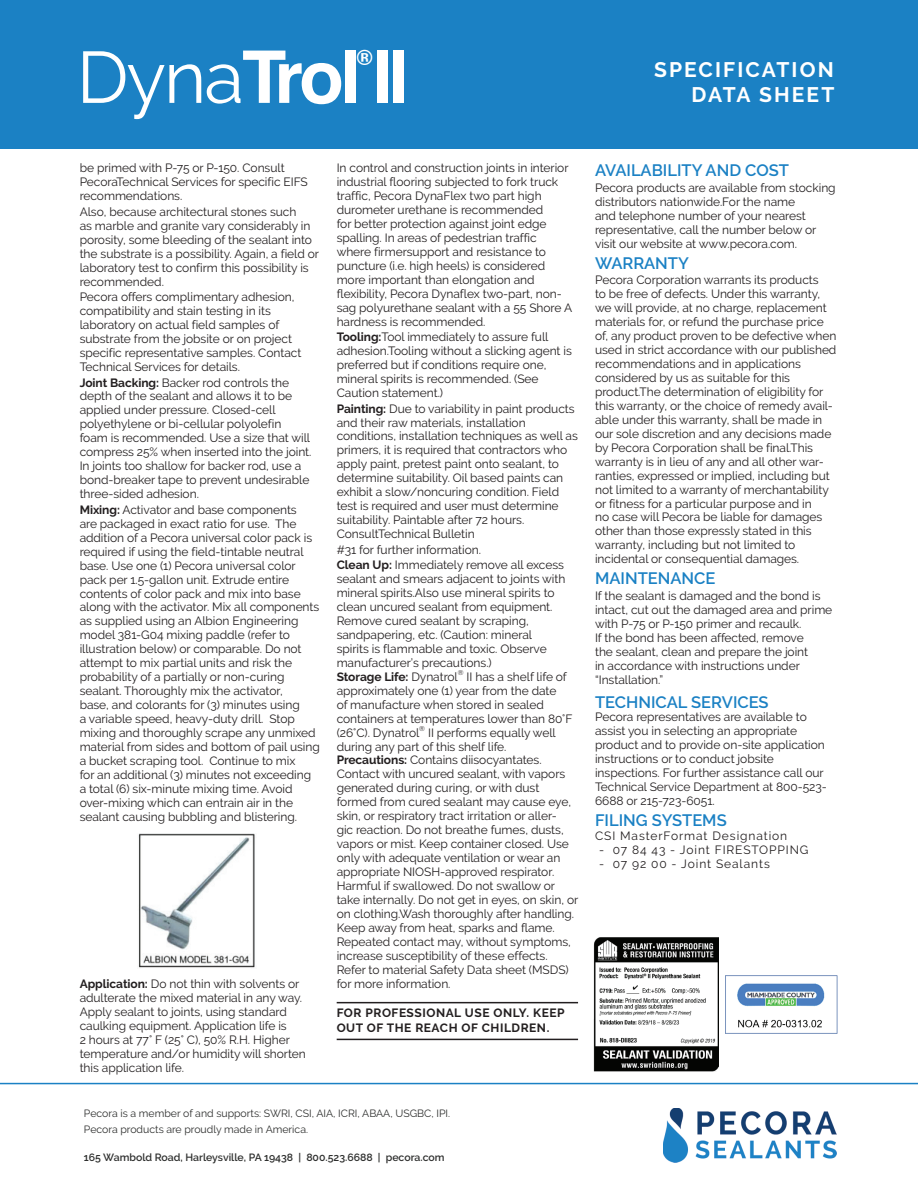
<style>
.page{position:relative;width:918px;height:1188px;background:#fff}
.page>*{position:absolute;margin:0;border:0;box-sizing:border-box;transform-origin:0 0}
.t1{font:700 72.75px "Helvetica";letter-spacing:-.05em;color:#fff}
.t2{font:700 21.15px "Helvetica";color:#fff}
.t3{font:700 21px "Raleway";letter-spacing:.1em;color:#fff}
.t4{font:600 16.5px "Raleway";color:#1b81c4}
.t5{font:12px/14px "Raleway";letter-spacing:-.005em;color:#231f20}
.t6{font:12px "Raleway";letter-spacing:.075em;color:#231f20}
.t7{font:700 12px/15px "Raleway";letter-spacing:.045em;color:#231f20}
.t8{font:10.5px/15.9px "Raleway";color:#2e2f2e}
.t9{font:600 10.5px "Raleway";color:#2e2f2e}
.t10{font:7.05px "Raleway";color:#231f20}
.s1{font-family:"Raleway";font-weight:400}
.s2{font-weight:700}
</style>
<div class="page">
<div style="left:0;top:0;width:918px;height:148px;background:#1b81c4"></div>
<hr style="left:0;top:1083px;width:918px;height:1px;background:#1b81c4">
<img style="left:663px;top:1108px;width:173px;height:54px">
<hr style="left:337px;top:1002px;width:241px;height:1px;background:#231f20">
<hr style="left:337px;top:1039px;width:241px;height:1px;background:#231f20">
<img style="left:593px;top:937px;width:125px;height:135px">
<img style="left:725px;top:975px;width:113px;height:59px">
<img style="left:138px;top:833px;width:117px;height:135px">
<h1 class="t1" style="left:77px;top:19px;width:334px"><span class="s1">Dyna</span>Trol II</h1>
<h2 class="t2" style="left:357px;top:40px;width:17px">®</h2>
<h3 class="t3" style="left:654px;top:58px;width:181px">SPECIFICATION</h3>
<h3 class="t3" style="left:692px;top:83px;width:144px">DATA SHEET</h3>
<p class="t5" style="left:80px;top:161px;width:230px">be primed with P-75 or P-150. Consult<br>PecoraTechnical Services for specific EIFS recommendations.</p>
<p class="t5" style="left:80px;top:205px;width:241px">Also, because architectural stones such<br>as marble and granite vary considerably in porosity, some bleeding of the sealant into the substrate is a possibility. Again, a field or laboratory test to confirm this possibility is recommended.</p>
<p class="t5" style="left:80px;top:290px;width:223px">Pecora offers complimentary adhesion, compatibility and stain testing in its laboratory on actual field samples of substrate from the jobsite or on project specific representative samples. Contact Technical Services for details.</p>
<p class="t5" style="left:80px;top:375px;width:233px"><span class="s2">Joint Backing:</span> Backer rod controls the depth of the sealant and allows it to be applied under pressure. Closed-cell polyethylene or bi-cellular polyolefin foam is recommended. Use a size that will compress 25% when inserted into the joint.<br>In joints too shallow for backer rod, use a bond-breaker tape to prevent undesirable three-sided adhesion.</p>
<p class="t5" style="left:80px;top:503px;width:242px"><span class="s2">Mixing:</span> Activator and base components<br>are packaged in exact ratio for use. The addition of a Pecora universal color pack is required if using the field-tintable neutral base. Use one (1) Pecora universal color pack per 1.5-gallon unit. Extrude entire contents of color pack and mix into base along with the activator. Mix all components as supplied using an Albion Engineering model 381-G04 mixing paddle (refer to illustration below) or comparable. Do not attempt to mix partial units and risk the probability of a partially or non-curing sealant. Thoroughly mix the activator,<br>base, and colorants for (3) minutes using<br>a variable speed, heavy-duty drill. Stop mixing and thoroughly scrape any unmixed material from sides and bottom of pail using a bucket scraping tool. Continue to mix<br>for an additional (3) minutes not exceeding a total (6) six-minute mixing time. Avoid over-mixing which can entrain air in the sealant causing bubbling and blistering.</p>
<p class="t5" style="left:80px;top:977px;width:228px"><span class="s2">Application:</span> Do not thin with solvents or adulterate the mixed material in any way.<br>Apply sealant to joints, using standard caulking equipment. Application life is<br>2 hours at 77° F (25° C), 50% R.H. Higher temperature and/or humidity will shorten this application life.</p>
<p class="t5" style="left:337px;top:161px;width:237px">In control and construction joints in interior industrial flooring subjected to fork truck traffic, Pecora DynaFlex two part high durometer urethane is recommended<br>for better protection against joint edge spalling. In areas of pedestrian traffic where firmersupport and resistance to puncture (i.e. high heels) is considered more important than elongation and flexibility, Pecora Dynaflex two-part, non&shy;sag polyurethane sealant with a 55 Shore A hardness is recommended.</p>
<p class="t5" style="left:337px;top:330px;width:237px"><span class="s2">Tooling:</span>Tool immediately to assure full adhesion.Tooling without a slicking agent is preferred but if conditions require one, mineral spirits is recommended. (See Caution statement.)</p>
<p class="t5" style="left:337px;top:401px;width:243px"><span class="s2">Painting:</span> Due to variability in paint products and their raw materials, installation conditions, installation techniques as well as primers, it is required that contractors who apply paint, pretest paint onto sealant, to determine suitability. Oil based paints can exhibit a slow/non curing condition. Field test is required and user must determine suitability. Paintable after 72 hours.<br>ConsultTechnical Bulletin</p>
<p class="t5" style="left:337px;top:542px;width:229px;line-height:15.6px">#31 for further information.<br><span class="s2">Clean Up:</span> Immediately remove all excess</p>
<p class="t5" style="left:337px;top:572px;width:230px">sealant and smears adjacent to joints with mineral spirits.Also use mineral spirits to clean uncured sealant from equipment.<br>Remove cured sealant by scraping, sandpapering, etc. (Caution: mineral spirits is flammable and toxic. Observe manufacturer’s precautions.)<br><span class="s2">Storage Life:</span> Dynatrol</p>
<p class="t10" style="left:458px;top:669px;width:7px">®</p>
<p class="t5" style="left:337px;top:670px;width:237px;text-indent:130px">II has a shelf life of approximately one (1) year from the date<br>of manufacture when stored in sealed containers at temperatures lower than 80°F (26°C). Dynatrol</p>
<p class="t10" style="left:419px;top:724px;width:7px">®</p>
<p class="t5" style="left:337px;top:725px;width:243px;text-indent:91px">II performs equally well during any part of this shelf life.<br><span class="s2">Precautions:</span> Contains diisocyantates.<br>Contact with uncured sealant, with vapors generated during curing, or with dust formed from cured sealant may cause eye, skin, or respiratory tract irritation or aller-<br>gic reaction. Do not breathe fumes, dusts, vapors or mist. Keep container closed. Use only with adequate ventilation or wear an appropriate NIOSH-approved respirator.<br>Harmful if swallowed. Do not swallow or take internally. Do not get in eyes, on skin, or on clothing.Wash thoroughly after handling.<br>Keep away from heat, sparks and flame.<br>Repeated contact may, without symptoms, increase susceptibility of these effects.<br>Refer to material Safety Data sheet (MSDS) for more information.</p>
<p class="t7" style="left:337px;top:1005px;width:229px">FOR PROFESSIONAL USE ONLY. KEEP<br>OUT OF THE REACH OF CHILDREN.</p>
<p class="t8" style="left:84px;top:1105px;width:368px">Pecora is a member of and supports: SWRI, CSI, AIA, ICRI, ABAA, USGBC, IPI.<br>Pecora products are proudly made in America.</p>
<p class="t9" style="left:84px;top:1151px;width:362px">165 Wambold Road, Harleysville, PA 19438 | 800.523.6688 | pecora.com</p>
<h3 class="t4" style="left:595px;top:161px;width:195px">AVAILABILITY AND COST</h3>
<p class="t5" style="left:595px;top:181px;width:242px">Pecora products are available from stocking distributors nationwide.For the name<br>and telephone number of your nearest representative, call the number below or visit our website at www.pecora.com.</p>
<h3 class="t4" style="left:595px;top:253px;width:95px">WARRANTY</h3>
<p class="t5" style="left:595px;top:273px;width:243px">Pecora Corporation warrants its products<br>to be free of defects. Under this warranty, we will provide, at no charge, replacement materials for, or refund the purchase price of, any product proven to be defective when used in strict accordance with our published recommendations and in applica tions considered by us as suitable for this product.The determination of eligibility for this warranty, or the choice of remedy avail&shy;able under this warranty, shall be made in our sole discretion and any decisions made by Pecora Corporation shall be final.This warranty is in lieu of any and all other war&shy;ranties, expressed or implied, including but not limited to a warranty of merchantability or fitness for a particular purpose and in<br>no case will Pecora be liable for damages other than those expressly stated in this warranty, including but not limited to incidental or consequential damages.</p>
<h3 class="t4" style="left:595px;top:569px;width:122px">MAINTENANCE</h3>
<p class="t5" style="left:595px;top:589px;width:239px">If the sealant is damaged and the bond is intact, cut out the damaged area and prime with P-75 or P-150 primer and recaulk.<br>If the bond has been affected, remove<br>the sealant, clean and prepare the joint<br>in accordance with instructions under “Installation.”</p>
<h3 class="t4" style="left:595px;top:692px;width:175px">TECHNICAL SERVICES</h3>
<p class="t5" style="left:595px;top:710px;width:233px">Pecora representatives are available to assist you in selecting an appropriate product and to provide on-site application instructions or to conduct jobsite inspections. For further assistance call our Technical Service Department at 800-523- 6688 or 215-723-6051.</p>
<h3 class="t4" style="left:595px;top:811px;width:133px">FILING SYSTEMS</h3>
<p class="t6" style="left:595px;top:829px;width:194px">CSI MasterFormat Designation</p>
<p class="t6" style="left:599px;top:843px;width:211px">- 07 84 43 - Joint FIRESTOPPING</p>
<p class="t6" style="left:599px;top:857px;width:172px">- 07 92 00 - Joint Sealants</p>
</div>
